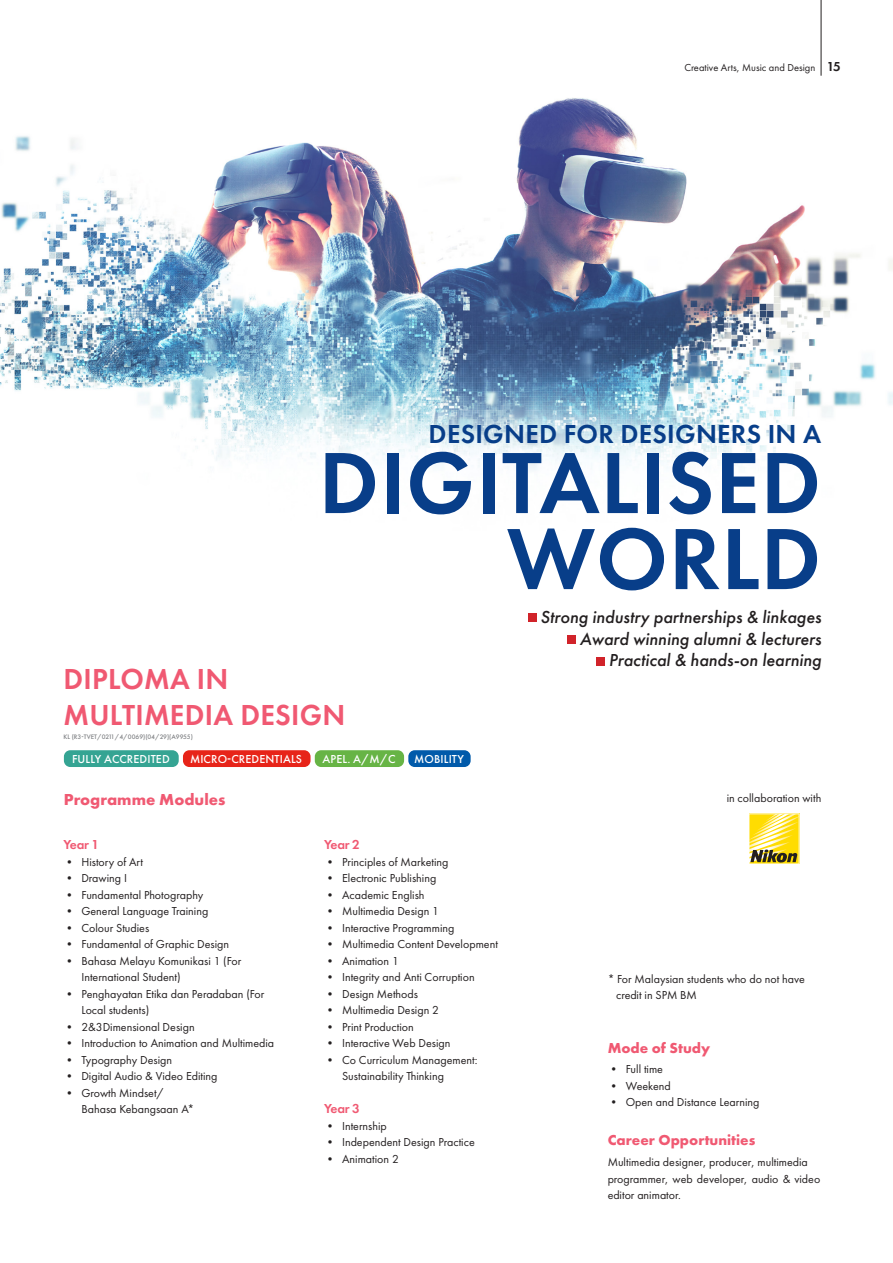
<style>
.page{position:relative;width:893px;height:1263px;background:#fff}
.page>*{position:absolute;margin:0;border:0;box-sizing:border-box;transform-origin:0 0}
.t1{font:600 90px "Futura PT";letter-spacing:.01em;color:#083e89}
.t2{font:600 30px "Futura PT";letter-spacing:.01em;color:#f05972}
.t3{font:600 27px "Futura PT";letter-spacing:.01em;color:#083e89}
.t4{font:italic 500 18px "Futura PT";color:#231f20}
.t5{font:700 16.5px "Futura PT";color:#f05972}
.t6{font:700 15px "Futura PT";color:#f05972}
.t7{font:600 13.5px "Futura PT";letter-spacing:-.025em;color:#f05972}
.t8{font:12px/16.5px "Futura PT";color:#231f20}
.t9{font:500 12px "Futura PT";letter-spacing:.01em;color:#fff}
.t10{font:10.5px "Futura PT";color:#231f20}
.t11{font:500 6.75px "Futura PT";color:#808285}
.s1{font-weight:600;font-size:13.5px}
.s2{font-weight:700}
</style>
<div class="page">
<img style="left:0;top:98px;width:893px;height:373px">
<div style="left:528px;top:613px;width:8px;height:9px;background:#d1232a"></div>
<div style="left:567px;top:635px;width:9px;height:9px;background:#d1232a"></div>
<div style="left:596px;top:657px;width:9px;height:8px;background:#d1232a"></div>
<svg style="left:749px;top:813px;width:51px;height:51px;background:#e1cb4b"></svg>
<div style="left:183px;top:750px;width:128px;height:17px;background:#e72419;border-radius:6px"></div>
<div style="left:64px;top:750px;width:115px;height:17px;background:#35a493;border-radius:6px"></div>
<div style="left:315px;top:750px;width:89px;height:17px;background:#67b445;border-radius:6px"></div>
<div style="left:408px;top:750px;width:63px;height:17px;background:#015aaa;border-radius:6px"></div>
<hr style="left:821px;top:0;width:1px;height:76px;background:#231f20">
<p class="t10" style="left:684px;top:61px;width:158px">Creative Arts, Music and Design <span class="s1">15</span></p>
<p class="t3" style="left:429px;top:417px;width:394px">DESIGNED FOR DESIGNERS IN A</p>
<p class="t1" style="left:319px;top:427px;width:504px">DIGITALISED</p>
<p class="t1" style="left:507px;top:503px;width:315px">WORLD</p>
<p class="t2" style="left:64px;top:660px;width:166px">DIPLOMA IN</p>
<p class="t2" style="left:64px;top:696px;width:283px">MULTIMEDIA DESIGN</p>
<p class="t11" style="left:63px;top:733px;width:131px">KL (R3-TVET/0211/4/0069)(04/29)(A9955)</p>
<p class="t9" style="left:72px;top:752px;width:99px">FULLY ACCREDITED</p>
<p class="t9" style="left:190px;top:752px;width:113px">MICRO-CREDENTIALS</p>
<p class="t9" style="left:323px;top:752px;width:74px">APEL. A/M/C</p>
<p class="t9" style="left:414px;top:752px;width:51px">MOBILITY</p>
<p class="t5" style="left:64px;top:789px;width:163px">Programme Modules</p>
<p class="t7" style="left:63px;top:836px;width:37px">Year 1</p>
<p class="t8" style="left:63px;top:853px;width:81px">• History of Art</p>
<p class="t8" style="left:63px;top:870px;width:65px">• Drawing I</p>
<p class="t8" style="left:63px;top:886px;width:142px">• Fundamental Photography</p>
<p class="t8" style="left:63px;top:903px;width:146px">• General Language Training</p>
<p class="t8" style="left:63px;top:919px;width:87px">• Colour Studies</p>
<p class="t8" style="left:63px;top:936px;width:167px">• Fundamental of Graphic Design</p>
<p class="t8" style="left:81px;top:952px;width:161px;text-indent:-18px">• Bahasa Melayu Komunikasi 1 (For<br>International Student)</p>
<p class="t8" style="left:81px;top:985px;width:184px;text-indent:-18px">• Penghayatan Etika dan Peradaban (For<br>Local students)</p>
<p class="t8" style="left:63px;top:1018px;width:133px">• 2&amp;3Dimensional Design</p>
<p class="t8" style="left:63px;top:1035px;width:212px">• Introduction to Animation and Multimedia</p>
<p class="t8" style="left:63px;top:1051px;width:110px">• Typography Design</p>
<p class="t8" style="left:63px;top:1068px;width:156px">• Digital Audio &amp; Video Editing</p>
<p class="t8" style="left:63px;top:1084px;width:102px">• Growth Mindset/</p>
<p class="t8" style="left:81px;top:1101px;width:114px">Bahasa Kebangsaan A*</p>
<p class="t7" style="left:324px;top:836px;width:37px">Year 2</p>
<p class="t8" style="left:324px;top:853px;width:126px">• Principles of Marketing</p>
<p class="t8" style="left:324px;top:870px;width:114px">• Electronic Publishing</p>
<p class="t8" style="left:324px;top:886px;width:102px">• Academic English</p>
<p class="t8" style="left:324px;top:903px;width:116px">• Multimedia Design 1</p>
<p class="t8" style="left:324px;top:919px;width:132px">• Interactive Programming</p>
<p class="t8" style="left:324px;top:936px;width:175px">• Multimedia Content Development</p>
<p class="t8" style="left:324px;top:952px;width:76px">• Animation 1</p>
<p class="t8" style="left:324px;top:969px;width:152px">• Integrity and Anti Corruption</p>
<p class="t8" style="left:324px;top:985px;width:95px">• Design Methods</p>
<p class="t8" style="left:324px;top:1002px;width:116px">• Multimedia Design 2</p>
<p class="t8" style="left:324px;top:1018px;width:91px">• Print Production</p>
<p class="t8" style="left:324px;top:1035px;width:128px">• Interactive Web Design</p>
<p class="t8" style="left:342px;top:1051px;width:137px;text-indent:-18px">• Co Curriculum Management:<br>Sustainability Thinking</p>
<p class="t7" style="left:324px;top:1100px;width:37px">Year 3</p>
<p class="t8" style="left:324px;top:1117px;width:64px">• Internship</p>
<p class="t8" style="left:324px;top:1134px;width:152px">• Independent Design Practice</p>
<p class="t8" style="left:324px;top:1150px;width:76px">• Animation 2</p>
<p class="t4" style="left:541px;top:606px;width:282px">Strong industry partnerships &amp; linkages</p>
<p class="t4" style="left:580px;top:627px;width:243px">Award winning alumni &amp; lecturers</p>
<p class="t4" style="left:609px;top:649px;width:214px">Practical &amp; hands-on learning</p>
<p class="t8" style="left:727px;top:789px;width:96px">in collaboration with</p>
<p class="t8" style="left:616px;top:971px;width:190px;text-indent:-9px">* For Malaysian students who do not have credit in SPM BM</p>
<p class="t6" style="left:608px;top:1038px;width:104px">Mode of Study</p>
<p class="t8" style="left:608px;top:1061px;width:57px"><span class="s2">•</span> Full time</p>
<p class="t8" style="left:608px;top:1077px;width:65px"><span class="s2">•</span> Weekend</p>
<p class="t8" style="left:608px;top:1094px;width:153px"><span class="s2">•</span> Open and Distance Learning</p>
<p class="t6" style="left:608px;top:1131px;width:149px">Career Opportunities</p>
<p class="t8" style="left:608px;top:1154px;width:202px">Multimedia designer, producer, multimedia</p>
<p class="t8" style="left:608px;top:1170px;width:214px">programmer, web developer, audio &amp; video editor animator.</p>
</div>
